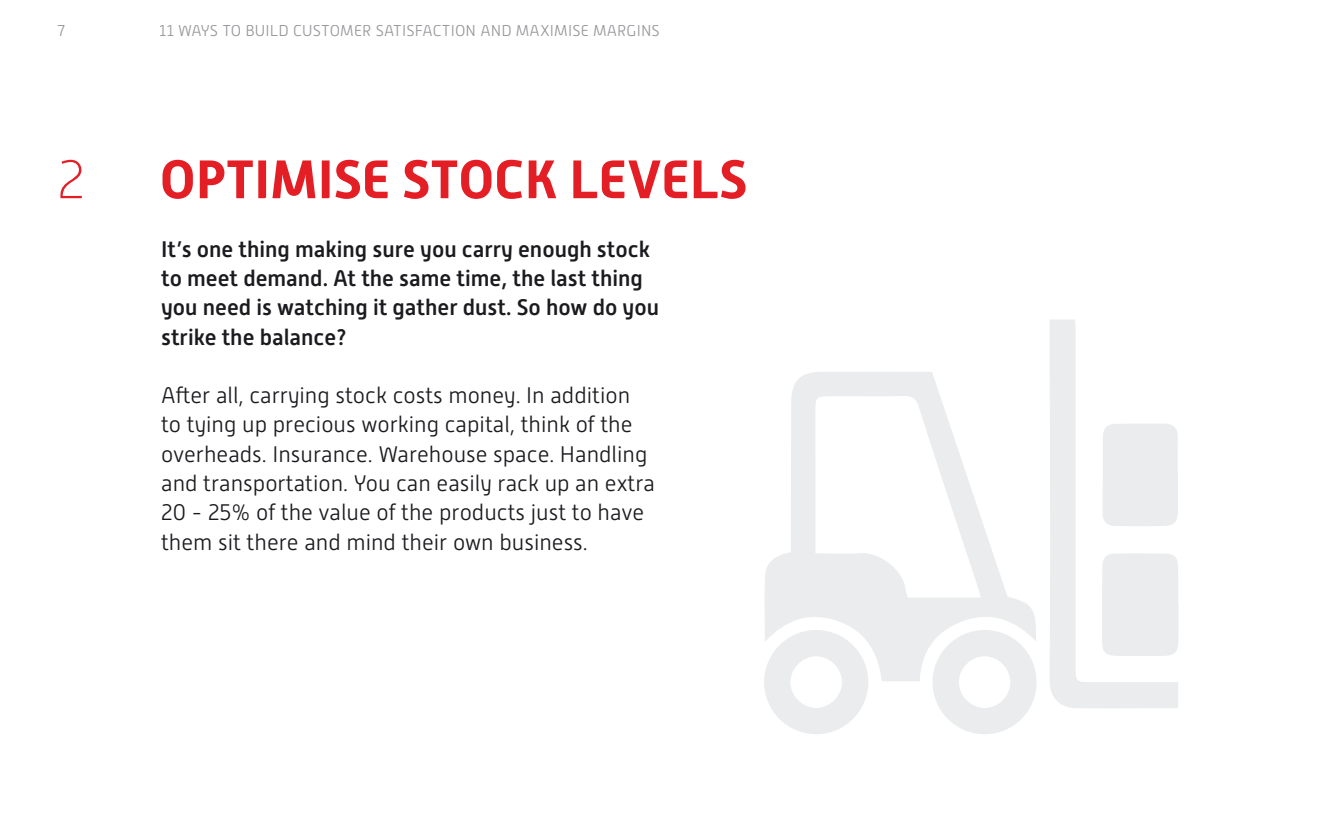
<style>
.page{position:relative;width:1340px;height:830px;background:#fff}
.page>*{position:absolute;margin:0;border:0;box-sizing:border-box;transform-origin:0 0}
.t1{font:700 54px "Alwyn New";color:#e41e25}
.t2{font:100 54px "Alwyn New";color:#e41e25}
.t3{font:300 22.5px/29.2px "Alwyn New";color:#1b1b1f}
.t4{font:500 22.5px/29.2px "Alwyn New";color:#1b1b1f}
.t5{font:300 15.75px "Alwyn New";letter-spacing:.01em;color:#98989c}
</style>
<div class="page">
<svg style="left:765px;top:372px;width:271px;height:309px"></svg>
<svg style="left:1050px;top:319px;width:128px;height:389px"></svg>
<div style="left:1102px;top:423px;width:76px;height:103px;background:#eaeced"></div>
<div style="left:1101px;top:553px;width:77px;height:102px;background:#eaeced"></div>
<svg style="left:764px;top:629px;width:104px;height:105px"></svg>
<svg style="left:932px;top:629px;width:104px;height:105px"></svg>
<p class="t5" style="left:57px;top:22px;width:9px">7</p>
<p class="t5" style="left:160px;top:22px;width:501px">11 WAYS TO BUILD CUSTOMER SATISFACTION AND MAXIMISE MARGINS</p>
<h1 class="t2" style="left:57px;top:150px;width:29px">2</h1>
<h1 class="t1" style="left:160px;top:148px;width:589px">OPTIMISE STOCK LEVELS</h1>
<p class="t4" style="left:161px;top:234px;width:499px">It’s one thing making sure you carry enough stock to meet demand. At the same time, the last thing you need is watching it gather dust. So how do you strike the balance?</p>
<p class="t3" style="left:161px;top:380px;width:495px">After all, carrying stock costs money. In addition to tying up precious working capital, think of the overheads. Insurance. Warehouse space. Handling and transportation. You can easily rack up an extra 20 - 25% of the value of the products just to have them sit there and mind their own business.</p>
</div>
